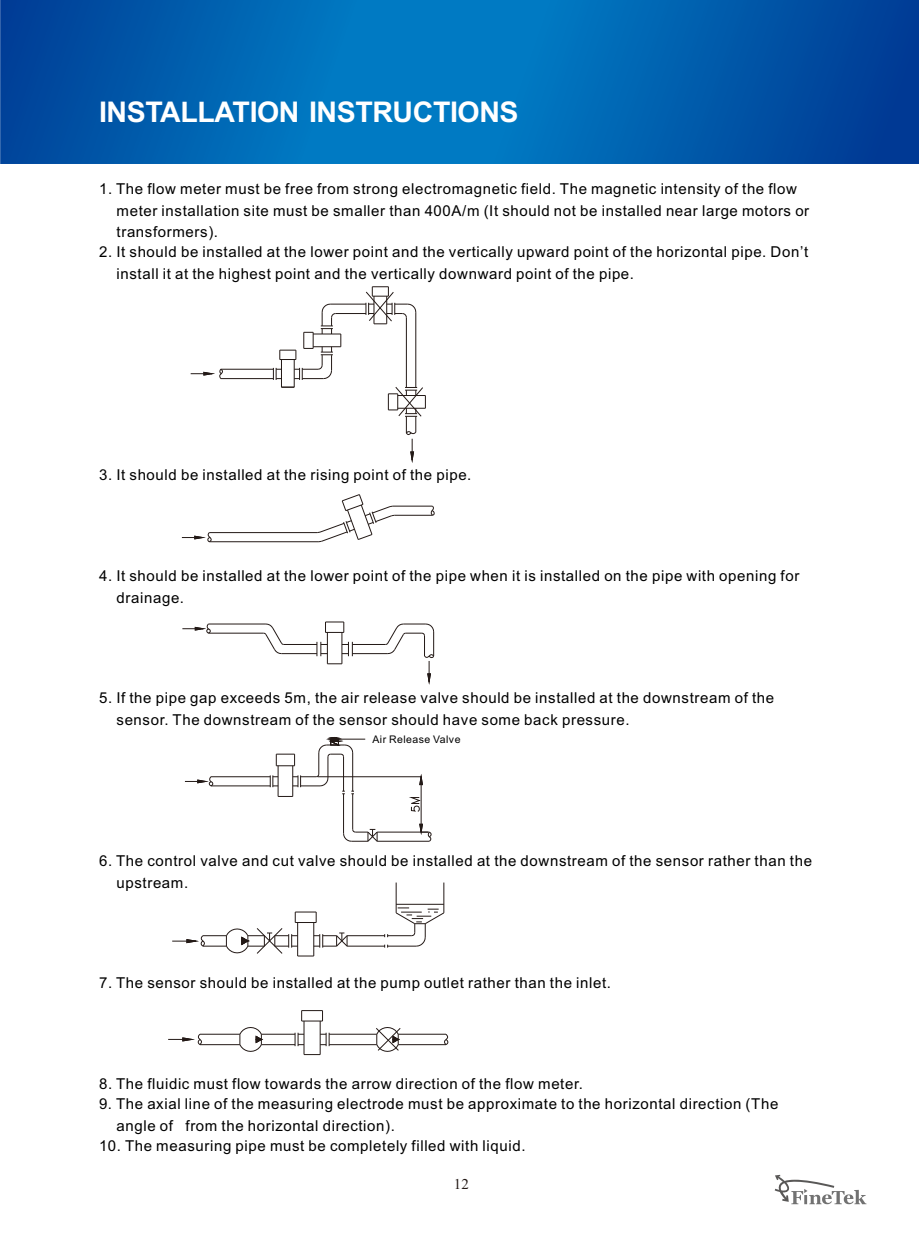
<style>
.page{position:relative;width:919px;height:1238px;background:#fff}
.page>*{position:absolute;margin:0;border:0;box-sizing:border-box;transform-origin:0 0}
.t1{font:700 28.5px "Arial";letter-spacing:-.015em;color:#fff}
.t2{font:15px/21.8px "Arial";letter-spacing:.04em;color:#000}
.t3{font:15px "Times New Roman";color:#231916}
.t4{font:10.5px "Arial";letter-spacing:.04em;color:#000}
</style>
<div class="page">
<hr style="left:221px;top:378px;width:52px;height:1px;background:#231916">
<hr style="left:221px;top:369px;width:52px;height:1px;background:#231916">
<hr style="left:330px;top:304px;width:36px;height:1px;background:#231916">
<hr style="left:335px;top:313px;width:31px;height:1px;background:#231916">
<svg style="left:273px;top:303px;width:68px;height:85px"></svg>
<hr style="left:406px;top:317px;width:1px;height:70px;background:#231916">
<hr style="left:415px;top:312px;width:1px;height:75px;background:#231916">
<svg style="left:365px;top:286px;width:51px;height:38px"></svg>
<svg style="left:388px;top:386px;width:38px;height:77px"></svg>
<svg style="left:191px;top:368px;width:32px;height:11px"></svg>
<hr style="left:209px;top:541px;width:110px;height:1px;background:#231916">
<hr style="left:209px;top:532px;width:108px;height:1px;background:#231916">
<hr style="left:394px;top:515px;width:38px;height:1px;background:#231916">
<hr style="left:392px;top:505px;width:40px;height:1px;background:#231916">
<svg style="left:430px;top:505px;width:5px;height:11px"></svg>
<svg style="left:182px;top:532px;width:30px;height:10px"></svg>
<svg style="left:316px;top:494px;width:79px;height:48px"></svg>
<hr style="left:208px;top:623px;width:58px;height:1px;background:#231916">
<hr style="left:281px;top:653px;width:36px;height:1px;background:#231916">
<hr style="left:208px;top:632px;width:55px;height:1px;background:#231916">
<hr style="left:284px;top:644px;width:33px;height:1px;background:#231916">
<hr style="left:327px;top:632px;width:1px;height:31px;background:#231916">
<hr style="left:341px;top:632px;width:1px;height:31px;background:#231916">
<svg style="left:327px;top:663px;width:15px;height:1px"></svg>
<svg style="left:325px;top:621px;width:19px;height:12px"></svg>
<svg style="left:316px;top:641px;width:11px;height:15px"></svg>
<hr style="left:352px;top:644px;width:33px;height:1px;background:#231916">
<hr style="left:352px;top:653px;width:36px;height:1px;background:#231916">
<svg style="left:342px;top:641px;width:11px;height:15px"></svg>
<svg style="left:182px;top:623px;width:29px;height:11px"></svg>
<svg style="left:384px;top:623px;width:50px;height:62px"></svg>
<svg style="left:263px;top:623px;width:21px;height:31px"></svg>
<hr style="left:343px;top:793px;width:1px;height:40px;background:#231916">
<hr style="left:352px;top:793px;width:1px;height:36px;background:#231916">
<hr style="left:317px;top:776px;width:104px;height:1px;background:#231916">
<hr style="left:421px;top:784px;width:1px;height:40px;background:#231916">
<svg style="left:419px;top:774px;width:4px;height:11px"></svg>
<svg style="left:419px;top:823px;width:13px;height:19px"></svg>
<svg style="left:409px;top:796px;width:12px;height:16px"></svg>
<svg style="left:185px;top:776px;width:28px;height:11px"></svg>
<hr style="left:377px;top:840px;width:52px;height:1px;background:#231916">
<hr style="left:377px;top:831px;width:52px;height:1px;background:#231916">
<hr style="left:211px;top:785px;width:59px;height:1px;background:#231916">
<hr style="left:211px;top:776px;width:59px;height:1px;background:#231916">
<svg style="left:270px;top:737px;width:95px;height:60px"></svg>
<svg style="left:343px;top:828px;width:35px;height:14px"></svg>
<hr style="left:347px;top:945px;width:37px;height:1px;background:#231916">
<hr style="left:347px;top:935px;width:37px;height:1px;background:#231916">
<hr style="left:396px;top:903px;width:48px;height:1px;background:#231916">
<hr style="left:443px;top:882px;width:1px;height:30px;background:#231916">
<hr style="left:396px;top:882px;width:1px;height:30px;background:#231916">
<svg style="left:384px;top:907px;width:61px;height:40px"></svg>
<svg style="left:172px;top:911px;width:176px;height:45px"></svg>
<hr style="left:200px;top:1044px;width:40px;height:1px;background:#231916">
<hr style="left:261px;top:1044px;width:34px;height:1px;background:#231916">
<hr style="left:329px;top:1044px;width:48px;height:1px;background:#231916">
<hr style="left:398px;top:1044px;width:48px;height:1px;background:#231916">
<hr style="left:200px;top:1033px;width:40px;height:1px;background:#231916">
<hr style="left:261px;top:1033px;width:34px;height:1px;background:#231916">
<hr style="left:329px;top:1033px;width:48px;height:1px;background:#231916">
<hr style="left:398px;top:1033px;width:48px;height:1px;background:#231916">
<svg style="left:239px;top:1027px;width:25px;height:25px"></svg>
<svg style="left:304px;top:1054px;width:16px;height:1px"></svg>
<hr style="left:303px;top:1020px;width:1px;height:34px;background:#231916">
<hr style="left:320px;top:1020px;width:1px;height:34px;background:#231916">
<svg style="left:320px;top:1032px;width:10px;height:14px"></svg>
<svg style="left:295px;top:1032px;width:9px;height:14px"></svg>
<svg style="left:301px;top:1010px;width:22px;height:11px"></svg>
<svg style="left:375px;top:1027px;width:26px;height:25px"></svg>
<svg style="left:444px;top:1033px;width:4px;height:12px"></svg>
<svg style="left:168px;top:1033px;width:34px;height:12px"></svg>
<svg style="left:774px;top:1174px;width:92px;height:30px"></svg>
<svg style="left:0;top:0;width:918px;height:164px;background:#0060af"></svg>
<h1 class="t1" style="left:99px;top:101px;width:421px">INSTALLATION INSTRUCTIONS</h1>
<p class="t2" style="left:117px;top:179px;width:694px;text-indent:-17px">1. The flow meter must be free from strong electromagnetic field. The magnetic intensity of the flow meter installation site must be smaller than 400A/m (It should not be installed near large motors or transformers).</p>
<p class="t2" style="left:117px;top:243px;width:693px;text-indent:-17px">2. It should be installed at the lower point and the vertically upward point of the horizontal pipe. Don’t install it at the highest point and the vertically downward point of the pipe.</p>
<p class="t2" style="left:99px;top:465px;width:374px">3. It should be installed at the rising point of the pipe.</p>
<p class="t2" style="left:116px;top:566px;width:684px;text-indent:-17px">4. It should be installed at the lower point of the pipe when it is installed on the pipe with opening for drainage.</p>
<p class="t2" style="left:116px;top:688px;width:659px;text-indent:-17px">5. If the pipe gap exceeds 5m, the air release valve should be installed at the downstream of the sensor. The downstream of the sensor should have some back pressure.</p>
<p class="t4" style="left:372px;top:735px;width:89px">Air Release Valve</p>
<p class="t2" style="left:116px;top:851px;width:697px;text-indent:-17px">6. The control valve and cut valve should be installed at the downstream of the sensor rather than the upstream.</p>
<p class="t2" style="left:99px;top:973px;width:513px">7. The sensor should be installed at the pump outlet rather than the inlet.</p>
<p class="t2" style="left:99px;top:1074px;width:485px">8. The fluidic must flow towards the arrow direction of the flow meter.</p>
<p class="t2" style="left:116px;top:1094px;width:663px;text-indent:-17px">9. The axial line of the measuring electrode must be approximate to the horizontal direction (The angle of from the horizontal direction).</p>
<p class="t2" style="left:99px;top:1136px;width:428px">10. The measuring pipe must be completely filled with liquid.</p>
<p class="t3" style="left:454px;top:1177px;width:16px">12</p>
</div>
